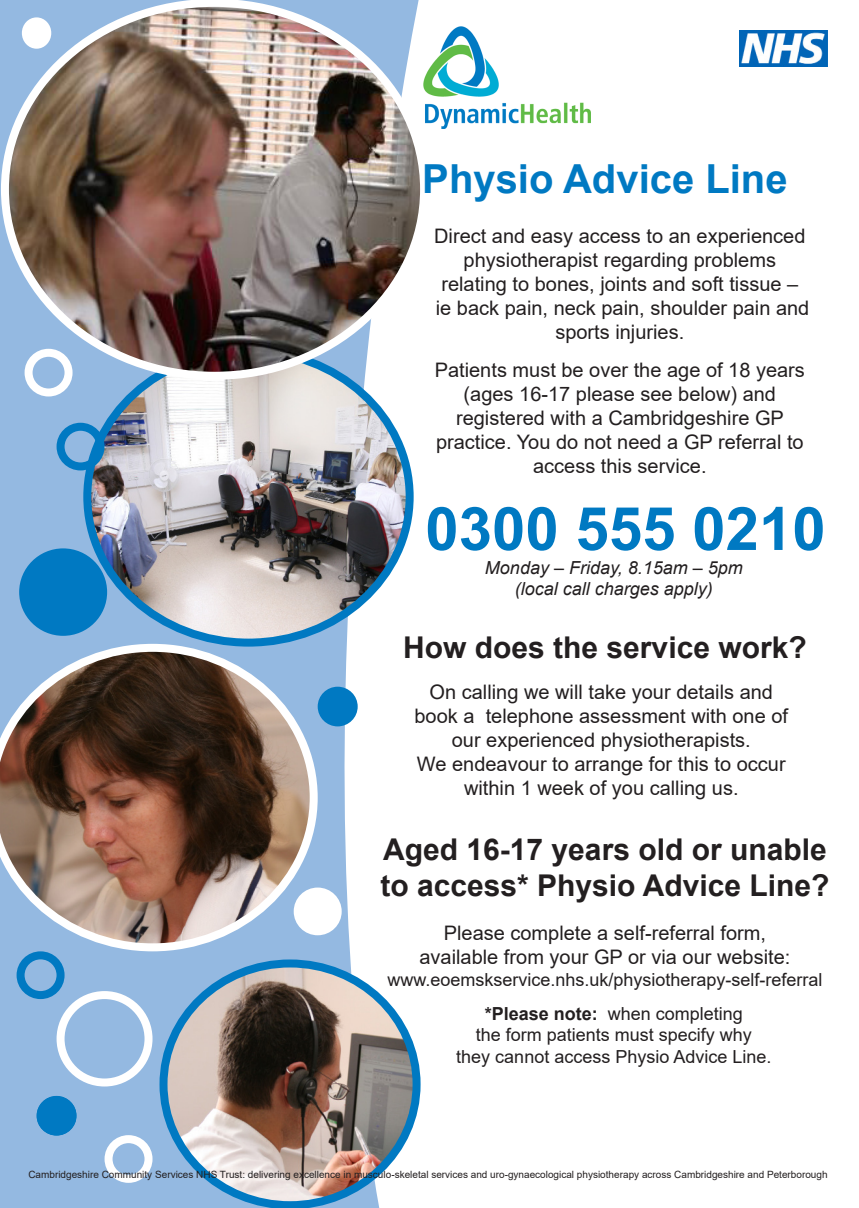
<style>
.page{position:relative;width:859px;height:1208px;background:#fff}
.page>*{position:absolute;margin:0;border:0;box-sizing:border-box;transform-origin:0 0}
.t1{font:700 60px "Arial";color:#0079c2}
.t2{font:700 40px "Arial";color:#0079c2}
.t3{font:700 30px/36px "Arial";color:#231f20}
.t4{font:20px/24px "Arial";color:#231f20;text-align:center}
.t5{font:18px/21.6px "Arial";color:#231f20;text-align:center}
.t6{font:italic 18px/21.6px "Arial";color:#231f20;text-align:center}
.t7{font:10px "Arial";color:#231f20}
.s1{font-weight:700}
</style>
<div class="page">
<svg style="left:0;top:0;width:414px;height:1208px"></svg>
<img style="left:87px;top:380px;width:323px;height:262px">
<img style="left:1px;top:0;width:420px;height:380px">
<svg style="left:0;top:644px;width:318px;height:307px;background:#81726e"></svg>
<div style="left:19px;top:548px;width:88px;height:88px;background:#0079c2;border-radius:50%"></div>
<div style="left:25px;top:349px;width:48px;height:47px;border:8px solid #fff;border-radius:50%"></div>
<div style="left:57px;top:423px;width:48px;height:47px;border:8px solid #0079c2;border-radius:50%"></div>
<img style="left:159px;top:959px;width:262px;height:249px">
<div style="left:37px;top:1096px;width:40px;height:39px;background:#0079c2;border-radius:50%"></div>
<div style="left:57px;top:991px;width:96px;height:95px;border:8px solid #fff;border-radius:50%"></div>
<div style="left:105px;top:1135px;width:48px;height:47px;border:8px solid #fff;border-radius:50%"></div>
<div style="left:17px;top:951px;width:48px;height:48px;border:8px solid #0079c2;border-radius:50%"></div>
<div style="left:298px;top:891px;width:40px;height:40px;background:#fff;border-radius:50%"></div>
<div style="left:294px;top:887px;width:48px;height:48px;border:8px solid #fff;border-radius:50%"></div>
<div style="left:318px;top:686px;width:40px;height:40px;background:#0079c2;border-radius:50%"></div>
<div style="left:26px;top:21px;width:21px;height:24px;background:#fff;border-radius:50%"></div>
<div style="left:22px;top:17px;width:29px;height:32px;border:8px solid #fff;border-radius:50%"></div>
<img style="left:423px;top:26px;width:168px;height:102px">
<img style="left:740px;top:31px;width:87px;height:35px">
<p class="t2" style="left:422px;top:151px;width:367px">Physio Advice Line</p>
<p class="t4" style="left:434px;top:224px;width:377px">Direct and easy access to an experienced physiotherapist regarding problems relating to bones, joints and soft tissue – ie back pain, neck pain, shoulder pain and sports injuries.</p>
<p class="t4" style="left:435px;top:358px;width:372px">Patients must be over the age of 18 years (ages 16-17 please see below) and registered with a Cambridgeshire GP practice. You do not need a GP referral to access this service.</p>
<p class="t1" style="left:425px;top:486px;width:402px">0300 555 0210</p>
<p class="t6" style="left:485px;top:557px;width:259px">Monday – Friday, 8.15am – 5pm (local call charges apply)</p>
<p class="t3" style="left:403px;top:629px;width:405px">How does the service work?</p>
<p class="t4" style="left:414px;top:679px;width:375px">On calling we will take your details and book a telephone assessment with one of our experienced physiotherapists.</p>
<p class="t4" style="left:417px;top:751px;width:370px">We endeavour to arrange for this to occur within 1 week of you calling us.</p>
<p class="t3" style="left:380px;top:832px;width:451px">Aged 16-17 years old or unable to access* Physio Advice Line?</p>
<p class="t4" style="left:419px;top:921px;width:372px">Please complete a self-referral form, available from your GP or via our website:</p>
<p class="t5" style="left:387px;top:968px;width:437px">www.eoemskservice.nhs.uk/physiotherapy-self-referral</p>
<p class="t5" style="left:456px;top:1002px;width:317px"><span class="s1">*Please note:</span> when completing<br>the form patients must specify why<br>they cannot access Physio Advice Line.</p>
<p class="t7" style="left:28px;top:1168px;width:801px">Cambridgeshire Community Services NHS Trust: delivering excellence in musculo-skeletal services and uro-gynaecological physiotherapy across Cambridgeshire and Peterborough</p>
</div>
